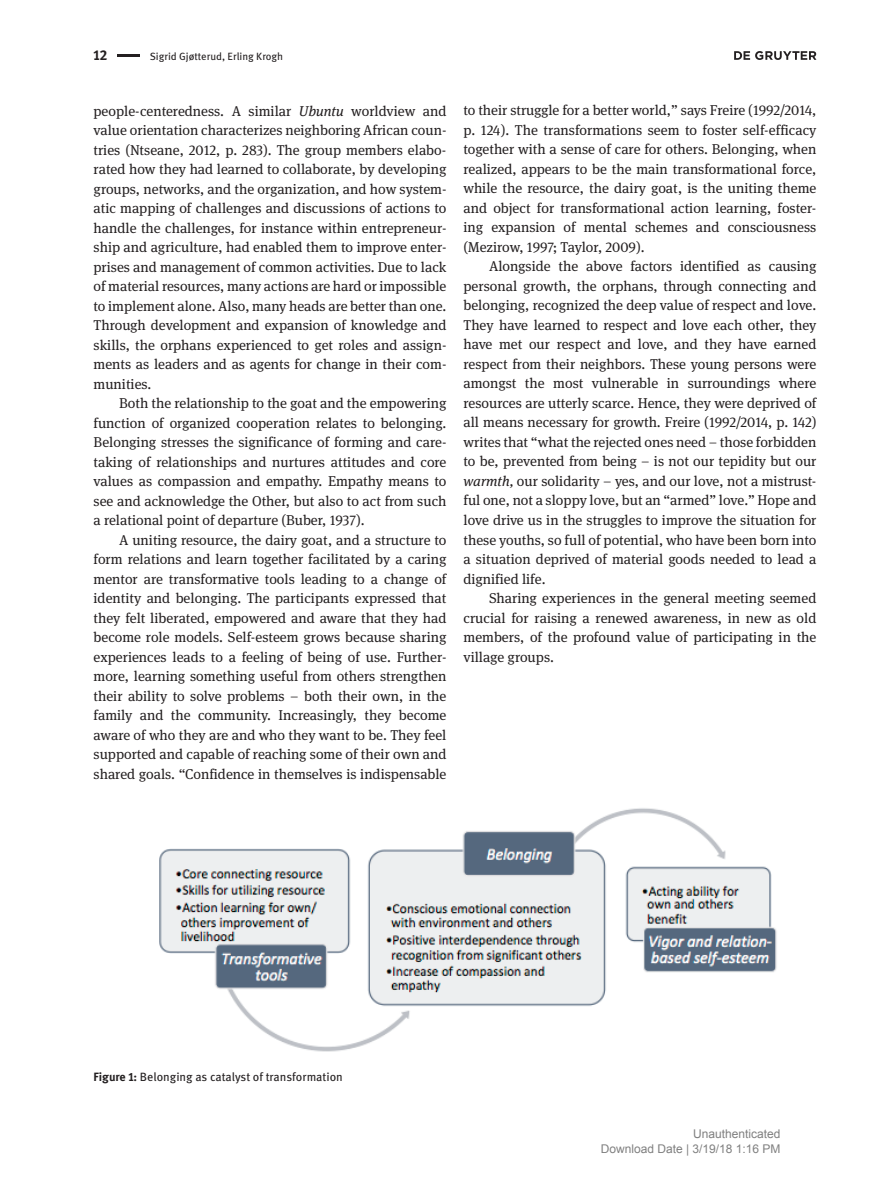
<style>
.page{position:relative;width:893px;height:1191px;background:#fff}
.page>*{position:absolute;margin:0;border:0;box-sizing:border-box;transform-origin:0 0}
.t1{font:14.25px/19.5px "DG Meta Serif Science";color:#231f20;text-align:justify}
.t2{font:700 14.25px "DG Meta Science";color:#231f20}
.t3{font:12px "DG Meta Science";color:#231f20}
.t4{font:12px/15px "Arial";color:#808080;text-align:right}
.t5{font:10.5px "DG Meta Science";color:#231f20}
.s1{font-style:italic}
.s2{font-weight:700}
</style>
<div class="page">
<svg style="left:734px;top:51px;width:82px;height:9px"></svg>
<hr style="left:117px;top:55px;width:23px;height:2px;background:#231f20">
<img style="left:159px;top:808px;width:618px;height:244px">
<p class="t2" style="left:94px;top:44px;width:16px">12</p>
<p class="t5" style="left:150px;top:48px;width:135px">Sigrid Gjøtterud, Erling Krogh</p>
<p class="t1" style="left:94px;top:101px;width:354px">people-centeredness. A similar <span class="s1">Ubuntu</span> worldview and value orientation characterizes neighboring African coun&shy;tries (Ntseane, 2012, p. 283). The group members elabo&shy;rated how they had learned to collaborate, by developing groups, networks, and the organization, and how system&shy;atic mapping of challenges and discussions of actions to handle the challenges, for instance within entrepreneur&shy;ship and agriculture, had enabled them to improve enter&shy;prises and management of common activities. Due to lack of material resources, many actions are hard or impossible to implement alone. Also, many heads are better than one.<br>Through development and expansion of knowledge and skills, the orphans experienced to get roles and assign&shy;ments as leaders and as agents for change in their com&shy;munities.</p>
<p class="t1" style="left:94px;top:393px;width:354px;text-indent:26px">Both the relationship to the goat and the empowering function of organized cooperation relates to belonging.<br>Belonging stresses the significance of forming and care&shy;taking of relationships and nurtures attitudes and core values as compassion and empathy. Empathy means to see and acknowledge the Other, but also to act from such a relational point of departure (Buber, 1937).</p>
<p class="t1" style="left:94px;top:530px;width:354px;text-indent:26px">A uniting resource, the dairy goat, and a structure to form relations and learn together facilitated by a caring mentor are transformative tools leading to a change of identity and belonging. The participants expressed that they felt liberated, empowered and aware that they had become role models. Self-esteem grows because sharing experiences leads to a feeling of being of use. Further&shy;more, learning something useful from others strengthen their ability to solve problems – both their own, in the family and the community. Increasingly, they become aware of who they are and who they want to be. They feel supported and capable of reaching some of their own and shared goals. “Confidence in themselves is indispensable</p>
<p class="t1" style="left:463px;top:100px;width:354px">to their struggle for a better world,” says Freire (1992/2014, p. 124). The transformations seem to foster self-efficacy together with a sense of care for others. Belonging, when realized, appears to be the main transformational force, while the resource, the dairy goat, is the uniting theme and object for transformational action learning, foster&shy;ing expansion of mental schemes and consciousness (Mezirow, 1997; Taylor, 2009).</p>
<p class="t1" style="left:463px;top:256px;width:354px;text-indent:26px">Alongside the above factors identified as causing personal growth, the orphans, through connecting and belonging, recognized the deep value of respect and love.<br>They have learned to respect and love each other, they have met our respect and love, and they have earned respect from their neighbors. These young persons were amongst the most vulnerable in surroundings where resources are utterly scarce. Hence, they were deprived of all means necessary for growth. Freire (1992/2014, p. 142) writes that “what the rejected ones need – those forbidden to be, prevented from being – is not our tepidity but our <span class="s1">warmth,</span> our solidarity – yes, and our love, not a mistrust&shy;ful one, not a sloppy love, but an “armed” love.” Hope and love drive us in the struggles to improve the situation for these youths, so full of potential, who have been born into a situation deprived of material goods needed to lead a dignified life.</p>
<p class="t1" style="left:463px;top:588px;width:354px;text-indent:26px">Sharing experiences in the general meeting seemed crucial for raising a renewed awareness, in new as old members, of the profound value of participating in the village groups.</p>
<p class="t3" style="left:94px;top:1067px;width:251px"><span class="s2">Figure 1:</span> Belonging as catalyst of transformation</p>
<p class="t4" style="left:601px;top:1127px;width:181px">Unauthenticated<br>Download Date | 3/19/18 1:16 PM</p>
</div>
